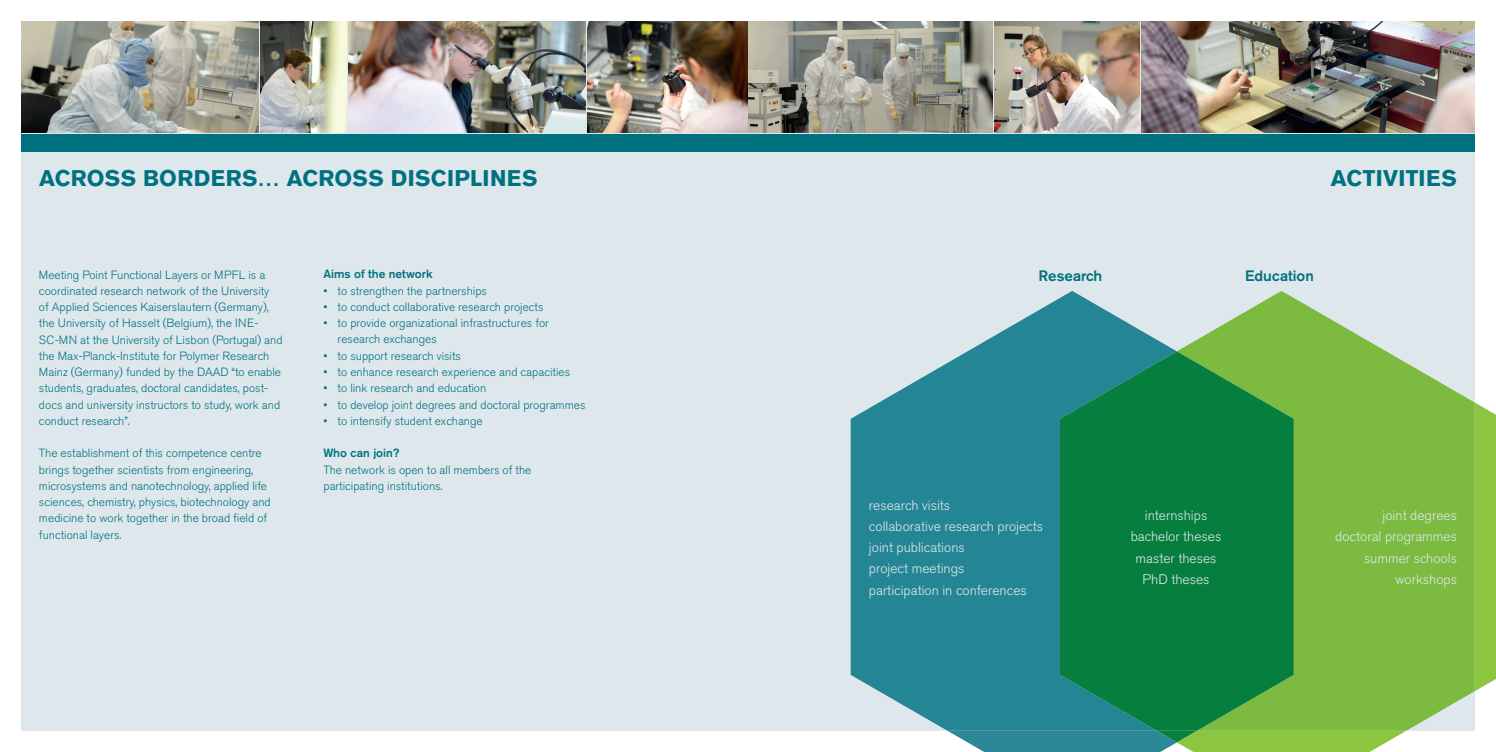
<style>
.page{position:relative;width:1496px;height:752px;background:#fff}
.page>*{position:absolute;margin:0;border:0;box-sizing:border-box;transform-origin:0 0}
.t1{font:700 22.5px "Akzidenz Grotesk Pro";letter-spacing:.015em;color:#00717f}
.t2{font:500 15px "Akzidenz Grotesk Pro";color:#00717f}
.t3{font:300 13.75px/21.2px "Akzidenz Grotesk Pro";color:#dee8ec}
.t4{font:300 11.88px/16.2px "Akzidenz Grotesk Pro";color:#00717f}
.t5{font:500 11.88px "Akzidenz Grotesk Pro";color:#00717f}
</style>
<div class="page">
<div style="left:21px;top:21px;width:1453px;height:709px;background:#dee8ec"></div>
<div style="left:21px;top:134px;width:1453px;height:17px;background:#00717f"></div>
<img style="left:21px;top:21px;width:325px;height:111px">
<img style="left:348px;top:21px;width:644px;height:111px">
<img style="left:1141px;top:21px;width:333px;height:111px">
<img style="left:994px;top:21px;width:145px;height:111px">
<svg style="left:850px;top:291px;width:326px;height:439px;fill:#248694"></svg>
<svg style="left:1196px;top:402px;width:299px;height:349px;fill:#8bc63e"></svg>
<svg style="left:1177px;top:291px;width:297px;height:439px;fill:#7cba40"></svg>
<svg style="left:947px;top:730px;width:249px;height:21px;background:#439699"></svg>
<svg style="left:1059px;top:351px;width:234px;height:379px;background:#118345"></svg>
<h1 class="t1" style="left:39px;top:164px;width:500px">ACROSS BORDERS… ACROSS DISCIPLINES</h1>
<h1 class="t1" style="left:1330px;top:163px;width:128px">ACTIVITIES</h1>
<p class="t4" style="left:39px;top:266px;width:245px">Meeting Point Functional Layers or MPFL is a coordinated research network of the University<br>of Applied Sciences Kaiserslautern (Germany), the University of Hasselt (Belgium), the INE-SC-MN at the University of Lisbon (Portugal) and the Max-Planck-Institute for Polymer Research Mainz (Germany) funded by the DAAD “to enable students, graduates, doctoral candidates, post&shy;docs and university instructors to study, work and conduct research”.</p>
<p class="t4" style="left:39px;top:445px;width:233px">The establishment of this competence centre brings together scientists from engineering, microsystems and nanotechnology, applied life sciences, chemistry, physics, biotechnology and medicine to work together in the broad field of functional layers.</p>
<p class="t5" style="left:323px;top:266px;width:110px">Aims of the network</p>
<p class="t4" style="left:323px;top:282px;width:165px">• to strengthen the partnerships</p>
<p class="t4" style="left:323px;top:298px;width:221px">• to conduct collaborative research projects</p>
<p class="t4" style="left:338px;top:315px;width:213px;text-indent:-14px">• to provide organizational infrastructures for research exchanges</p>
<p class="t4" style="left:323px;top:347px;width:139px">• to support research visits</p>
<p class="t4" style="left:323px;top:363px;width:248px">• to enhance research experience and capacities</p>
<p class="t4" style="left:323px;top:380px;width:164px">• to link research and education</p>
<p class="t4" style="left:323px;top:396px;width:263px">• to develop joint degrees and doctoral programmes</p>
<p class="t4" style="left:323px;top:412px;width:161px">• to intensify student exchange</p>
<p class="t5" style="left:323px;top:445px;width:78px">Who can join?</p>
<p class="t4" style="left:323px;top:461px;width:209px">The network is open to all members of the participating institutions.</p>
<p class="t2" style="left:1038px;top:266px;width:65px">Research</p>
<p class="t2" style="left:1245px;top:266px;width:70px">Education</p>
<p class="t3" style="left:869px;top:494px;width:176px">research visits<br>collaborative research projects joint publications<br>project meetings<br>participation in conferences</p>
<p class="t3" style="left:1130px;top:504px;width:92px;text-align:center">internships bachelor theses master theses<br>PhD theses</p>
<p class="t3" style="left:1335px;top:504px;width:123px;text-align:right">joint degrees doctoral programmes summer schools workshops</p>
</div>
